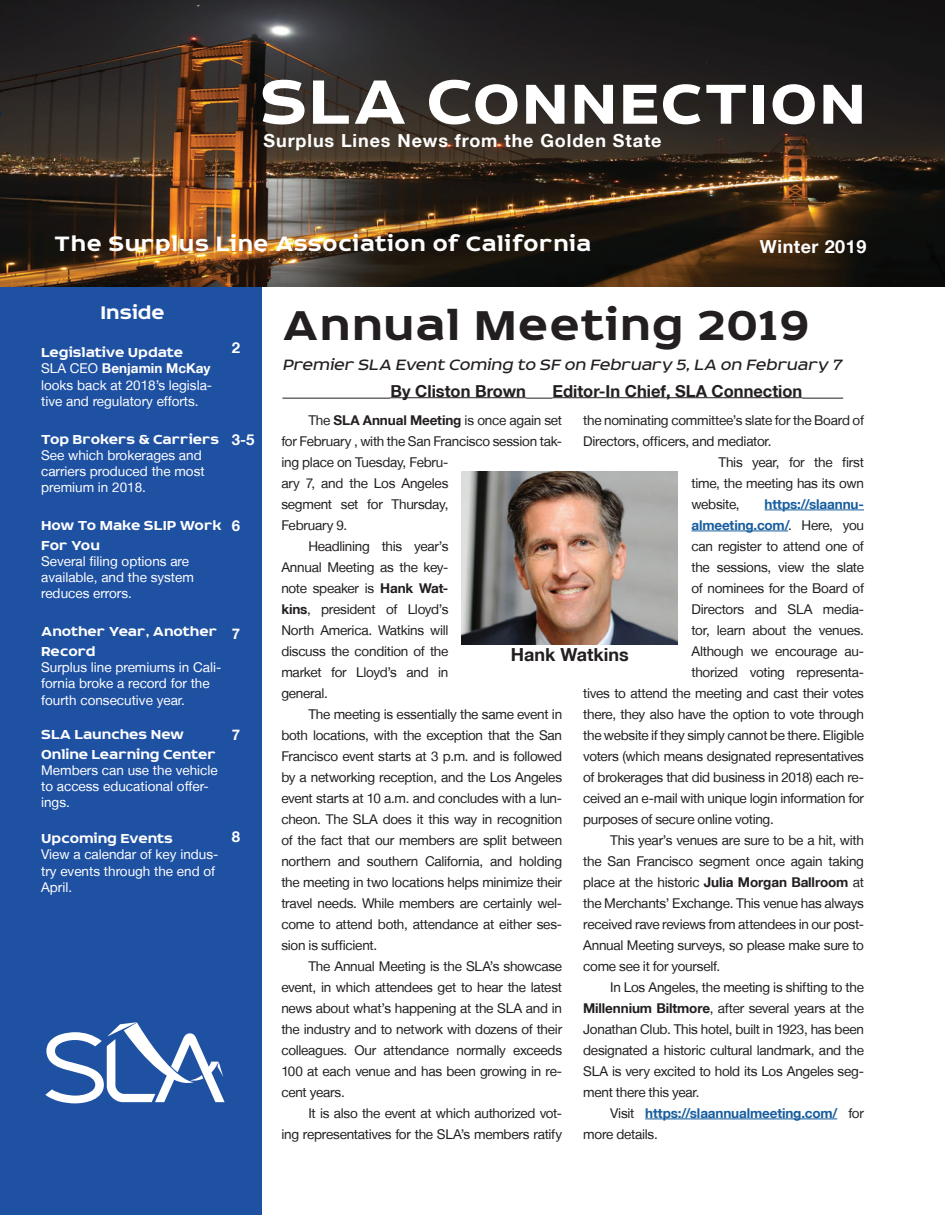
<style>
.page{position:relative;width:945px;height:1215px;background:#fff}
.page>*{position:absolute;margin:0;border:0;box-sizing:border-box;transform-origin:0 0}
.t1{font:700 72px "Echoes Sans";letter-spacing:.02em;color:#fff}
.t2{font:700 48px "Echoes Sans";letter-spacing:.03em;color:#231f20}
.t3{font:700 24px "Echoes Sans";letter-spacing:.025em;color:#fff}
.t4{font:700 21px "Echoes Sans";color:#fff}
.t5{font:700 18px "Helvetica Neue LT";letter-spacing:.05em;color:#fff}
.t6{font:700 18px "Helvetica Neue LT";color:#231f20}
.t7{font:700 18px "Helvetica Neue LT";letter-spacing:.03em;color:#fff}
.t8{font:italic 17.25px "Echoes Sans";color:#231f20}
.t9{font:700 16.5px "Helvetica Neue LT";color:#231f20}
.t10{font:700 15px/19.8px "Echoes Sans";letter-spacing:-.01em;color:#fff}
.t11{font:700 15px "Helvetica Neue LT";color:#fff}
.t12{font:13.5px "Helvetica Neue LT";letter-spacing:-.02em;color:#231f20}
.t13{font:13.5px/16.2px "Helvetica Neue LT";color:#fff}
.t14{font:700 13.5px "Helvetica Neue LT";letter-spacing:-.01em;color:#175d9e}
.s1{font-weight:700}
.s2{font-weight:400;color:#231f20}
</style>
<div class="page">
<div style="left:0;top:286px;width:261px;height:929px;background:#1f51a3"></div>
<img style="left:0;top:0;width:944px;height:287px">
<hr style="left:765px;top:510px;width:99px;height:1px;background:#175d9e">
<hr style="left:691px;top:531px;width:97px;height:1px;background:#175d9e">
<hr style="left:645px;top:1119px;width:192px;height:1px;background:#175d9e">
<hr style="left:282px;top:398px;width:108px;height:1px;background:#231f20">
<hr style="left:390px;top:397px;width:136px;height:1px;background:#231f20">
<svg style="left:526px;top:398px;width:26px;height:1px"></svg>
<hr style="left:552px;top:397px;width:250px;height:1px;background:#231f20">
<hr style="left:802px;top:398px;width:41px;height:1px;background:#231f20">
<svg style="left:45px;top:1022px;width:180px;height:81px"></svg>
<img style="left:462px;top:471px;width:216px;height:173px">
<h1 class="t1" style="left:260px;top:60px;width:608px">SLA Connection</h1>
<h3 class="t5" style="left:264px;top:130px;width:400px">Surplus Lines News from the Golden State</h3>
<h3 class="t3" style="left:55px;top:229px;width:538px">The Surplus Line Association of California</h3>
<h3 class="t7" style="left:760px;top:235px;width:108px">Winter 2019</h3>
<h3 class="t4" style="left:101px;top:301px;width:66px">Inside</h3>
<p class="t10" style="left:41px;top:343px;width:143px">Legislative Update</p>
<p class="t13" style="left:41px;top:360px;width:173px;text-align:justify">SLA CEO <span class="s1">Benjamin McKay </span>looks back at 2018’s legisla&shy;tive and regulatory efforts.</p>
<p class="t10" style="left:41px;top:429px;width:180px">Top Brokers &amp; Carriers</p>
<p class="t13" style="left:41px;top:447px;width:165px">See which brokerages and carriers produced the most premium in 2018.</p>
<p class="t10" style="left:41px;top:516px;width:182px">How To Make SLIP Work<br>For You</p>
<p class="t13" style="left:41px;top:553px;width:154px">Several filing options are available, and the system reduces errors.</p>
<p class="t10" style="left:41px;top:622px;width:178px">Another Year, Another<br>Record</p>
<p class="t13" style="left:41px;top:659px;width:182px">Surplus line premiums in Cali&shy;fornia broke a record for the fourth consecutive year.</p>
<p class="t10" style="left:41px;top:724px;width:176px">SLA Launches New<br>Online Learning Center</p>
<p class="t13" style="left:41px;top:762px;width:178px">Members can use the vehicle to access educational offer&shy;ings.</p>
<p class="t10" style="left:41px;top:829px;width:133px">Upcoming Events</p>
<p class="t13" style="left:41px;top:846px;width:179px">View a calendar of key indus&shy;try events through the end of<br>April.</p>
<p class="t11" style="left:232px;top:339px;width:10px">2</p>
<p class="t11" style="left:232px;top:430px;width:24px">3-5</p>
<p class="t11" style="left:232px;top:516px;width:10px">6</p>
<p class="t11" style="left:232px;top:624px;width:10px">7</p>
<p class="t11" style="left:232px;top:725px;width:10px">7</p>
<p class="t11" style="left:232px;top:827px;width:10px">8</p>
<h2 class="t2" style="left:282px;top:297px;width:528px">Annual Meeting 2019</h2>
<p class="t8" style="left:282px;top:355px;width:564px">Premier SLA Event Coming to SF on February 5,LA on February 7</p>
<p class="t9" style="left:390px;top:380px;width:137px">By Cliston Brown</p>
<p class="t9" style="left:552px;top:380px;width:251px">Editor-In Chief, SLA Connection</p>
<p class="t12" style="left:308px;top:412px;width:255px">The <span class="s1">SLA Annual Meeting</span> is once again set</p>
<p class="t12" style="left:281px;top:433px;width:282px">for February , with the San Francisco session tak-</p>
<p class="t12" style="left:281px;top:454px;width:169px">ing place on Tuesday, Febru-</p>
<p class="t12" style="left:281px;top:475px;width:169px">ary 7, and the Los Angeles</p>
<p class="t12" style="left:281px;top:496px;width:169px">segment set for Thursday,</p>
<p class="t12" style="left:281px;top:517px;width:67px">February 9.</p>
<p class="t12" style="left:308px;top:538px;width:142px">Headlining this year’s</p>
<p class="t12" style="left:281px;top:559px;width:169px">Annual Meeting as the key-</p>
<p class="t12" style="left:281px;top:580px;width:169px">note speaker is <span class="s1">Hank Wat-</span></p>
<p class="t12" style="left:281px;top:601px;width:169px"><span class="s1">kins</span>, president of Lloyd’s</p>
<p class="t12" style="left:281px;top:622px;width:169px">North America. Watkins will</p>
<p class="t12" style="left:281px;top:643px;width:169px">discuss the condition of the</p>
<p class="t12" style="left:281px;top:664px;width:169px">market for Lloyd’s and in</p>
<p class="t12" style="left:281px;top:685px;width:48px">general.</p>
<p class="t12" style="left:308px;top:706px;width:255px">The meeting is essentially the same event in</p>
<p class="t12" style="left:281px;top:727px;width:282px">both locations, with the exception that the San</p>
<p class="t12" style="left:281px;top:748px;width:282px">Francisco event starts at 3 p.m. and is followed</p>
<p class="t12" style="left:281px;top:769px;width:282px">by a networking reception, and the Los Angeles</p>
<p class="t12" style="left:281px;top:790px;width:282px">event starts at 10 a.m. and concludes with a lun-</p>
<p class="t12" style="left:281px;top:811px;width:282px">cheon. The SLA does it this way in recognition</p>
<p class="t12" style="left:281px;top:832px;width:282px">of the fact that our members are split between</p>
<p class="t12" style="left:281px;top:853px;width:282px">northern and southern California, and holding</p>
<p class="t12" style="left:281px;top:874px;width:282px">the meeting in two locations helps minimize their</p>
<p class="t12" style="left:281px;top:895px;width:282px">travel needs. While members are certainly wel-</p>
<p class="t12" style="left:281px;top:916px;width:282px">come to attend both, attendance at either ses-</p>
<p class="t12" style="left:281px;top:937px;width:97px">sion is sufficient.</p>
<p class="t12" style="left:308px;top:958px;width:255px">The Annual Meeting is the SLA’s showcase</p>
<p class="t12" style="left:281px;top:979px;width:282px">event, in which attendees get to hear the latest</p>
<p class="t12" style="left:281px;top:1000px;width:282px">news about what’s happening at the SLA and in</p>
<p class="t12" style="left:281px;top:1021px;width:282px">the industry and to network with dozens of their</p>
<p class="t12" style="left:281px;top:1042px;width:282px">colleagues. Our attendance normally exceeds</p>
<p class="t12" style="left:281px;top:1063px;width:282px">100 at each venue and has been growing in re-</p>
<p class="t12" style="left:281px;top:1084px;width:65px">cent years.</p>
<p class="t12" style="left:308px;top:1105px;width:255px">It is also the event at which authorized vot-</p>
<p class="t12" style="left:281px;top:1126px;width:282px">ing representatives for the SLA’s members ratify</p>
<p class="t12" style="left:583px;top:412px;width:282px">the nominating committee’s slate for the Board of</p>
<p class="t12" style="left:583px;top:433px;width:190px">Directors, officers, and mediator.</p>
<p class="t12" style="left:718px;top:454px;width:147px">This year, for the first</p>
<p class="t12" style="left:691px;top:475px;width:174px">time, the meeting has its own</p>
<p class="t12" style="left:691px;top:496px;width:50px">website,</p>
<p class="t14" style="left:765px;top:496px;width:101px">https://slaannu-</p>
<p class="t14" style="left:691px;top:517px;width:174px">almeeting.com/<span class="s2">. Here, you</span></p>
<p class="t12" style="left:691px;top:538px;width:174px">can register to attend one of</p>
<p class="t12" style="left:691px;top:559px;width:174px">the sessions, view the slate</p>
<p class="t12" style="left:691px;top:580px;width:174px">of nominees for the Board of</p>
<p class="t12" style="left:691px;top:601px;width:174px">Directors and SLA media-</p>
<p class="t12" style="left:691px;top:622px;width:174px">tor, learn about the venues.</p>
<p class="t12" style="left:691px;top:643px;width:174px">Although we encourage au-</p>
<p class="t12" style="left:691px;top:664px;width:174px">thorized voting representa-</p>
<p class="t12" style="left:583px;top:685px;width:282px">tives to attend the meeting and cast their votes</p>
<p class="t12" style="left:583px;top:706px;width:282px">there, they also have the option to vote through</p>
<p class="t12" style="left:583px;top:727px;width:282px">the website if they simply cannot be there. Eligible</p>
<p class="t12" style="left:583px;top:748px;width:282px">voters (which means designated representatives</p>
<p class="t12" style="left:583px;top:769px;width:282px">of brokerages that did business in 2018) each re-</p>
<p class="t12" style="left:583px;top:790px;width:282px">ceived an e-mail with unique login information for</p>
<p class="t12" style="left:583px;top:811px;width:192px">purposes of secure online voting.</p>
<p class="t12" style="left:610px;top:832px;width:255px">This year’s venues are sure to be a hit, with</p>
<p class="t12" style="left:583px;top:853px;width:282px">the San Francisco segment once again taking</p>
<p class="t12" style="left:583px;top:874px;width:282px">place at the historic <span class="s1">Julia Morgan Ballroom</span> at</p>
<p class="t12" style="left:583px;top:895px;width:282px">the Merchants’ Exchange. This venue has always</p>
<p class="t12" style="left:583px;top:916px;width:282px">received rave reviews from attendees in our post-</p>
<p class="t12" style="left:583px;top:937px;width:282px">Annual Meeting surveys, so please make sure to</p>
<p class="t12" style="left:583px;top:958px;width:138px">come see it for yourself.</p>
<p class="t12" style="left:610px;top:979px;width:255px">In Los Angeles, the meeting is shifting to the</p>
<p class="t12" style="left:583px;top:1000px;width:282px"><span class="s1">Millennium Biltmore</span>, after several years at the</p>
<p class="t12" style="left:583px;top:1021px;width:282px">Jonathan Club. This hotel, built in 1923, has been</p>
<p class="t12" style="left:583px;top:1042px;width:282px">designated a historic cultural landmark, and the</p>
<p class="t12" style="left:583px;top:1063px;width:282px">SLA is very excited to hold its Los Angeles seg-</p>
<p class="t12" style="left:583px;top:1084px;width:118px">ment there this year.</p>
<p class="t14" style="left:610px;top:1105px;width:255px"><span class="s2">Visit</span> https://slaannualmeeting.com/ <span class="s2">for</span></p>
<p class="t12" style="left:583px;top:1126px;width:76px">more details.</p>
<h3 class="t6" style="left:511px;top:644px;width:119px">Hank Watkins</h3>
</div>
